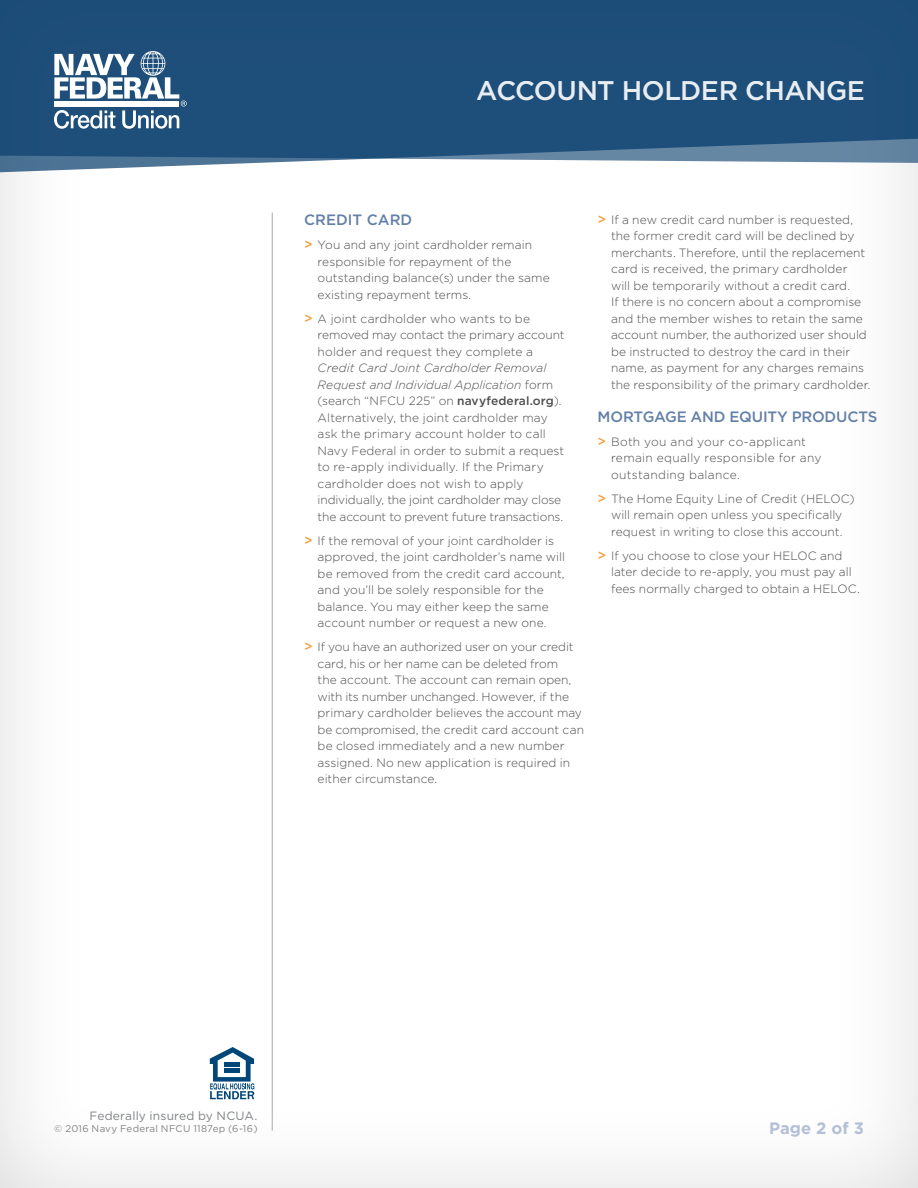
<style>
.page{position:relative;width:918px;height:1188px;background:#fff}
.page>*{position:absolute;margin:0;border:0;box-sizing:border-box;transform-origin:0 0}
.t1{font:500 27px "Gotham";letter-spacing:-.02em;color:#fff}
.t2{font:700 16.5px "Gotham";letter-spacing:.005em;color:#b4c0d6}
.t3{font:500 15px "Gotham";letter-spacing:-.01em;color:#6380a7}
.t4{font:300 12px/16.5px "Gotham";letter-spacing:.005em;color:#4d4d4f}
.t5{font:300 12px/16.5px "Gotham";letter-spacing:.025em;color:#4d4d4f}
.t6{font:12px "Gotham";letter-spacing:.015em;color:#808285}
.t7{font:9.75px "Gotham";letter-spacing:.03em;color:#808285}
.s1{font-weight:500;font-size:13.5px;color:#f69e3e}
.s2{font-style:italic}
.s3{font-weight:500}
</style>
<div class="page">
<hr style="left:272px;top:213px;width:1px;height:918px;background:#a7a9ac">
<svg style="left:210px;top:1047px;width:44px;height:52px"></svg>
<svg style="left:0;top:0;width:918px;height:173px;background:#305c84"></svg>
<svg style="left:54px;top:51px;width:133px;height:78px"></svg>
<h1 class="t1" style="left:477px;top:73px;width:390px">ACCOUNT HOLDER CHANGE</h1>
<p class="t3" style="left:304px;top:210px;width:110px">CREDIT CARD</p>
<p class="t4" style="left:318px;top:236px;width:234px;text-indent:-14px"><span class="s1">&gt;</span> You and any joint cardholder remain responsible for repayment of the outstanding balance(s) under the same existing repayment terms.</p>
<p class="t4" style="left:318px;top:310px;width:248px;text-indent:-14px"><span class="s1">&gt;</span> A joint cardholder who wants to be removed may contact the primary account holder and request they complete a</p>
<p class="t4" style="left:318px;top:359px;width:248px"><span class="s2">Credit Card Joint Cardholder Removal Request and Individual Application</span> form (search “NFCU 225” on <span class="s3">navyfederal.org</span>).<br>Alternatively, the joint cardholder may ask the primary account holder to call Navy Federal in order to submit a request to re-apply individually. If the Primary cardholder does not wish to apply individually, the joint cardholder may close the account to prevent future transactions.</p>
<p class="t4" style="left:318px;top:532px;width:249px;text-indent:-14px"><span class="s1">&gt;</span> If the removal of your joint cardholder is approved, the joint cardholder’s name will be removed from the credit card account, and you’ll be solely responsible for the balance. You may either keep the same account number or request a new one.</p>
<p class="t4" style="left:318px;top:638px;width:268px;text-indent:-14px"><span class="s1">&gt;</span> If you have an authorized user on your credit card, his or her name can be deleted from<br>the account. The account can remain open, with its number unchanged. However, if the primary cardholder believes the account may be compromised, the credit card account can be closed immediately and a new number assigned. No new application is required in either circumstance.</p>
<p class="t4" style="left:611px;top:211px;width:261px;text-indent:-14px"><span class="s1">&gt;</span> If a new credit card number is requested, the former credit card will be declined by merchants. Therefore, until the replacement card is received, the primary cardholder<br>will be temporarily without a credit card.<br>If there is no concern about a compromise and the member wishes to retain the same account number, the authorized user should be instructed to destroy the card in their name, as payment for any charges remains the responsibility of the primary cardholder.</p>
<p class="t3" style="left:598px;top:407px;width:281px">MORTGAGE AND EQUITY PRODUCTS</p>
<p class="t5" style="left:611px;top:433px;width:212px;text-indent:-14px"><span class="s1">&gt;</span> Both you and your co-applicant remain equally responsible for any outstanding balance.</p>
<p class="t4" style="left:598px;top:490px;width:259px;text-align:center"><span class="s1">&gt;</span> The Home Equity Line of Credit (HELOC) will remain open unless you specifically request in writing to close this account.</p>
<p class="t4" style="left:611px;top:547px;width:250px;text-indent:-14px"><span class="s1">&gt;</span> If you choose to close your HELOC and later decide to re-apply, you must pay all fees normally charged to obtain a HELOC.</p>
<p class="t6" style="left:89px;top:1108px;width:170px">Federally insured by NCUA.</p>
<p class="t7" style="left:54px;top:1123px;width:205px">© 2016 Navy Federal NFCU 1187ep (6-16)</p>
<h2 class="t2" style="left:769px;top:1118px;width:96px">Page 2 of 3</h2>
</div>
